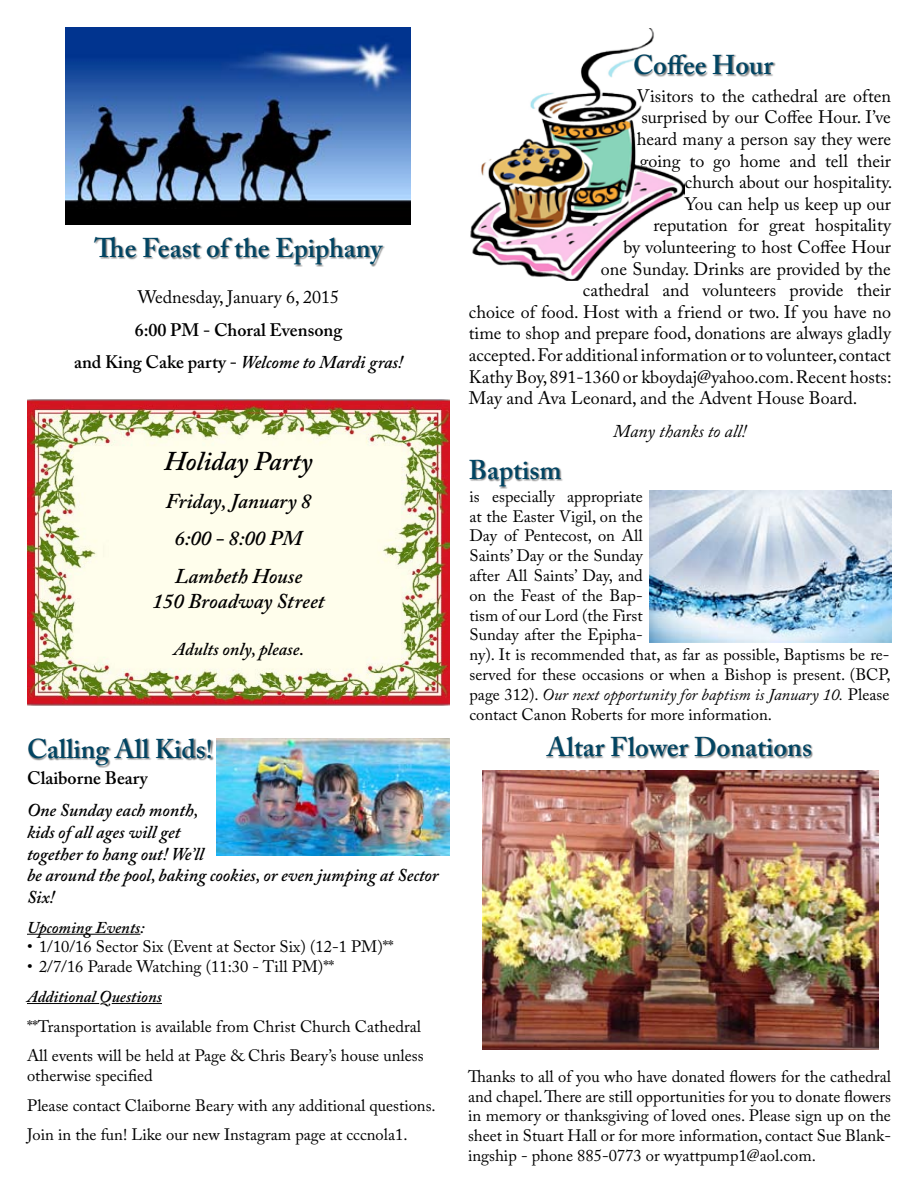
<style>
.page{position:relative;width:918px;height:1188px;background:#fff}
.page>*{position:absolute;margin:0;border:0;box-sizing:border-box;transform-origin:0 0}
.t1{font:600 27px "Adobe Caslon Pro";color:#014462}
.t2{font:italic 600 27px "Adobe Caslon Pro";color:#000}
.t3{font:italic 600 21px/37.8px "Adobe Caslon Pro";color:#000;text-align:center}
.t4{font:18px "Adobe Caslon Pro";color:#000}
.t5{font:italic 600 18px/21.6px "Adobe Caslon Pro";color:#000}
.t6{font:600 18px/32.4px "Adobe Caslon Pro";color:#000;text-align:center}
.t7{font:italic 18px "Adobe Caslon Pro";color:#000}
.t8{font:16.5px/19.8px "Adobe Caslon Pro";color:#000}
.t9{font:italic 600 16.5px "Adobe Caslon Pro";color:#000}
.s1{font-style:italic}
</style>
<div class="page">
<img style="left:470px;top:28px;width:215px;height:252px">
<div style="left:633px;top:54px;width:143px;height:23px;background:#000;opacity:.5"></div>
<div style="left:94px;top:236px;width:292px;height:31px;background:#000;opacity:.5"></div>
<img style="left:27px;top:400px;width:423px;height:306px">
<div style="left:546px;top:736px;width:268px;height:24px;background:#000;opacity:.5"></div>
<img style="left:482px;top:770px;width:397px;height:279px">
<img style="left:65px;top:27px;width:346px;height:197px">
<div style="left:28px;top:737px;width:186px;height:31px;background:#000;opacity:.5"></div>
<hr style="left:27px;top:934px;width:113px;height:1px;background:#000">
<hr style="left:27px;top:1003px;width:72px;height:1px;background:#000">
<hr style="left:112px;top:1003px;width:50px;height:1px;background:#000">
<img style="left:216px;top:738px;width:234px;height:118px">
<img style="left:649px;top:490px;width:243px;height:153px">
<div style="left:469px;top:459px;width:95px;height:30px;background:#000;opacity:.5"></div>
<h1 class="t1" style="left:95px;top:232px;width:290px">The Feast of the Epiphany</h1>
<p class="t4" style="left:138px;top:286px;width:203px">Wednesday, January 6, 2015</p>
<p class="t6" style="left:74px;top:313px;width:330px">6:00 PM - Choral Evensong<br>and King Cake party - <span class="s1">Welcome to Mardi gras!</span></p>
<h1 class="t2" style="left:165px;top:445px;width:149px">Holiday Party</h1>
<p class="t3" style="left:166px;top:481px;width:147px">Friday, January 8<br>6:00 - 8:00 PM<br>Lambeth House</p>
<p class="t3" style="left:152px;top:582px;width:174px">150 Broadway Street</p>
<p class="t5" style="left:174px;top:638px;width:132px">Adults only, please.</p>
<h1 class="t1" style="left:27px;top:733px;width:187px">Calling All Kids!</h1>
<p class="t5" style="left:27px;top:799px;width:413px">One Sunday each month,<br>kids of all ages will get<br>together to hang out! We’ll<br>be around the pool, baking cookies, or even jumping at Sector<br>Six!</p>
<p class="t9" style="left:27px;top:917px;width:119px">Upcoming Events:</p>
<p class="t8" style="left:27px;top:937px;width:368px">• 1/10/16 Sector Six (Event at Sector Six) (12-1 PM)**</p>
<p class="t8" style="left:27px;top:957px;width:309px">• 2/7/16 Parade Watching (11:30 - Till PM)**</p>
<p class="t9" style="left:27px;top:987px;width:136px">Additional Questions</p>
<p class="t8" style="left:27px;top:1011px;width:398px;line-height:29.7px">**Transportation is available from Christ Church Cathedral<br>All events will be held at Page &amp; Chris Beary’s house unless</p>
<p class="t8" style="left:27px;top:1061px;width:410px;line-height:29.7px">otherwise specified<br>Please contact Claiborne Beary with any additional questions.<br>Join in the fun! Like our new Instagram page at cccnola1.</p>
<p class="t6" style="left:27px;top:762px;width:123px">Claiborne Beary</p>
<h1 class="t1" style="left:633px;top:49px;width:142px">Coffee Hour</h1>
<p class="t4" style="left:637px;top:85px;width:256px">Visitors to the cathedral are often</p>
<p class="t4" style="left:641px;top:107px;width:251px">surprised by our Coffee Hour. I’ve</p>
<p class="t4" style="left:637px;top:128px;width:256px">heard many a person say they were</p>
<p class="t4" style="left:640px;top:150px;width:253px">going to go home and tell their</p>
<p class="t4" style="left:685px;top:171px;width:209px">church about our hospitality.</p>
<p class="t4" style="left:685px;top:193px;width:208px">You can help us keep up our</p>
<p class="t4" style="left:653px;top:215px;width:239px">reputation for great hospitality</p>
<p class="t4" style="left:623px;top:236px;width:269px">by volunteering to host Coffee Hour</p>
<p class="t4" style="left:601px;top:258px;width:292px">one Sunday. Drinks are provided by the</p>
<p class="t4" style="left:583px;top:279px;width:310px">cathedral and volunteers provide their</p>
<p class="t4" style="left:469px;top:301px;width:424px">choice of food. Host with a friend or two. If you have no</p>
<p class="t4" style="left:469px;top:323px;width:424px">time to shop and prepare food, donations are always gladly</p>
<p class="t4" style="left:469px;top:344px;width:424px">accepted. For additional information or to volunteer, contact</p>
<p class="t4" style="left:469px;top:366px;width:424px">Kathy Boy, 891-1360 or kboydaj@yahoo.com. Recent hosts:</p>
<p class="t4" style="left:469px;top:387px;width:390px">May and Ava Leonard, and the Advent House Board.</p>
<p class="t7" style="left:613px;top:420px;width:135px">Many thanks to all!</p>
<h1 class="t1" style="left:469px;top:454px;width:94px">Baptism</h1>
<p class="t8" style="left:470px;top:486px;width:423px">is especially appropriate<br>at the Easter Vigil, on the<br>Day of Pentecost, on All<br>Saints’ Day or the Sunday<br>after All Saints’ Day, and<br>on the Feast of the Bap-<br>tism of our Lord (the First<br>Sunday after the Epipha-<br>ny). It is recommended that, as far as possible, Baptisms be re&shy;served for these occasions or when a Bishop is present. (BCP, page 312). <span class="s1">Our next opportunity for baptism is January 10.</span> Please contact Canon Roberts for more information.</p>
<h1 class="t1" style="left:547px;top:731px;width:267px">Altar Flower Donations</h1>
<p class="t8" style="left:468px;top:1066px;width:425px;text-align:justify">Thanks to all of you who have donated flowers for the cathedral and chapel. There are still opportunities for you to donate flowers in memory or thanksgiving of loved ones. Please sign up on the sheet in Stuart Hall or for more information, contact Sue Blank&shy;ingship - phone 885-0773 or wyattpump1@aol.com.</p>
</div>
